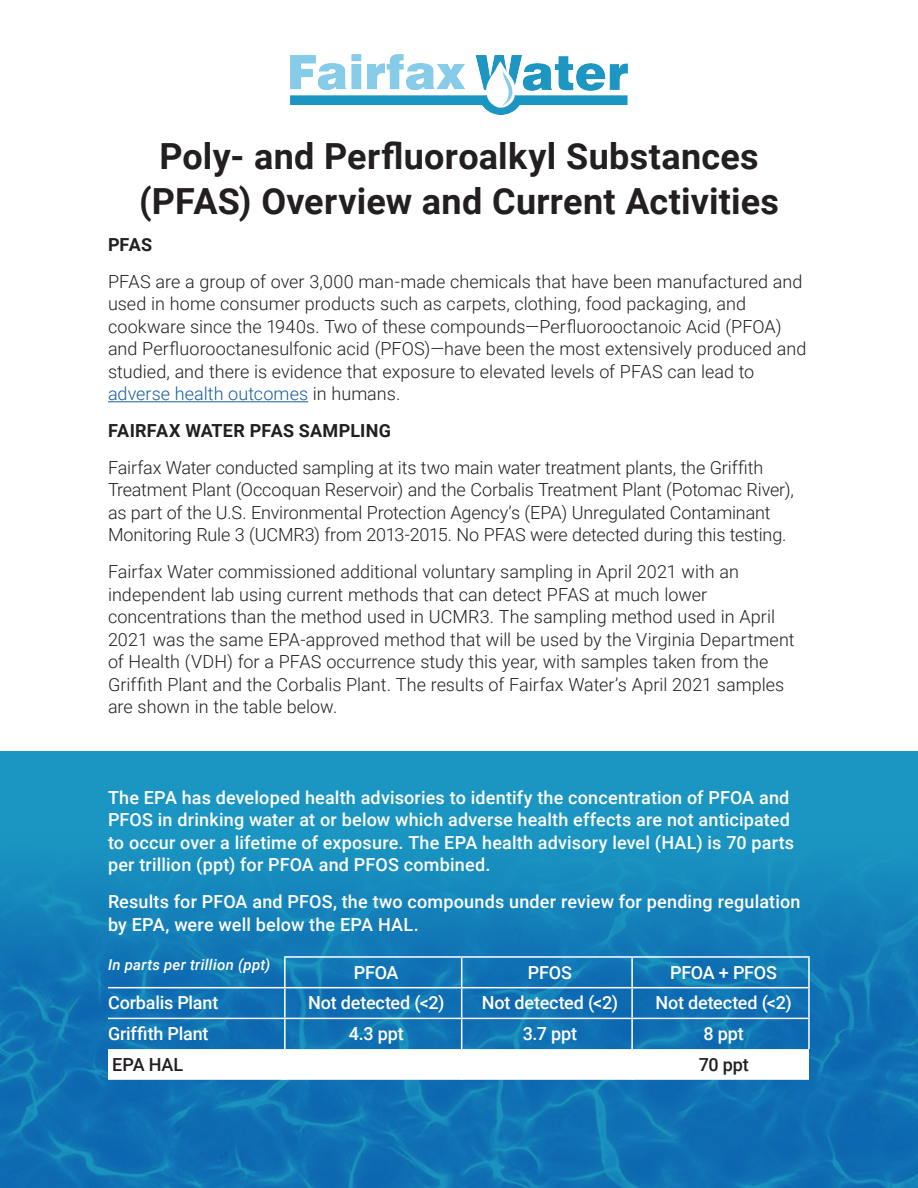
<style>
.page{position:relative;width:918px;height:1188px;background:#fff}
.page>*{position:absolute;margin:0;border:0;box-sizing:border-box;transform-origin:0 0}
.HZ_Caption{font:700 36px/45px "Roboto";letter-spacing:.005em;color:#231f20;text-align:center}
.HZ_Caption-2{font:300 18px/22.5px "Roboto";color:#231f20}
.HZ_Caption-3{font:500 18px/22.5px "Roboto";letter-spacing:.01em;color:#fff}
.HZ_Caption-4{font:700 18px "Roboto";letter-spacing:.005em;color:#231f20}
.HZ_Caption-5{font:500 18px "Roboto";letter-spacing:-.015em;color:#fff}
.HZ_Caption-6{font:500 18px "Roboto";letter-spacing:-.01em;color:#fff}
.HZ_Caption-7{font:500 18px "Roboto";letter-spacing:-.005em;color:#231f20}
.HZ_Caption-8{font:italic 500 15px "Roboto";letter-spacing:.025em;color:#fff}
.s1{color:#175d9e}
</style>
<div class="page">
<div style="left:0;top:752px;width:918px;height:436px;background:#1b96c2"></div>
<img style="left:0;top:869px;width:918px;height:319px">
<hr style="left:108px;top:401px;width:200px;height:1px;background:#175d9e">
<div style="left:108px;top:1049px;width:701px;height:31px;background:#fff"></div>
<hr style="left:284px;top:956px;width:178px;height:2px;background:#fff">
<hr style="left:462px;top:956px;width:170px;height:2px;background:#fff">
<hr style="left:632px;top:956px;width:178px;height:2px;background:#fff">
<hr style="left:808px;top:958px;width:2px;height:29px;background:#fff">
<hr style="left:462px;top:987px;width:170px;height:1px;background:#fff">
<hr style="left:632px;top:987px;width:178px;height:1px;background:#fff">
<hr style="left:808px;top:988px;width:2px;height:30px;background:#fff">
<hr style="left:462px;top:1018px;width:170px;height:1px;background:#fff">
<hr style="left:632px;top:1018px;width:178px;height:1px;background:#fff">
<hr style="left:808px;top:1019px;width:2px;height:30px;background:#fff">
<svg style="left:461px;top:958px;width:1px;height:29px"></svg>
<hr style="left:631px;top:958px;width:2px;height:29px;background:#fff">
<hr style="left:631px;top:988px;width:2px;height:30px;background:#fff">
<hr style="left:461px;top:1019px;width:1px;height:30px;background:#fff">
<hr style="left:631px;top:1019px;width:2px;height:30px;background:#fff">
<hr style="left:285px;top:987px;width:177px;height:1px;background:#fff">
<hr style="left:285px;top:1018px;width:177px;height:1px;background:#fff">
<hr style="left:461px;top:988px;width:1px;height:30px;background:#fff">
<hr style="left:284px;top:1019px;width:2px;height:30px;background:#fff">
<hr style="left:284px;top:988px;width:2px;height:30px;background:#fff">
<hr style="left:108px;top:1018px;width:177px;height:1px;background:#fff">
<hr style="left:284px;top:958px;width:2px;height:29px;background:#fff">
<hr style="left:108px;top:987px;width:177px;height:1px;background:#fff">
<hr style="left:284px;top:1049px;width:2px;height:31px;background:#fff">
<hr style="left:461px;top:1049px;width:1px;height:31px;background:#fff">
<hr style="left:631px;top:1049px;width:2px;height:31px;background:#fff">
<img style="left:290px;top:54px;width:338px;height:61px">
<p class="HZ_Caption" style="left:139px;top:133px;width:641px">Poly- and Perfluoroalkyl Substances (PFAS) Overview and Current Activities</p>
<p class="HZ_Caption-4" style="left:108px;top:232px;width:46px">PFAS</p>
<p class="HZ_Caption-2" style="left:108px;top:270px;width:700px">PFAS are a group of over 3,000 man-made chemicals that have been manufactured and used in home consumer products such as carpets, clothing, food packaging, and cookware since the 1940s. Two of these compounds—Perfluorooctanoic Acid (PFOA) and Perfluorooctanesulfonic acid (PFOS)—have been the most extensively produced and studied, and there is evidence that exposure to elevated levels of PFAS can lead to <span class="s1">adverse health outcomes</span> in humans.</p>
<p class="HZ_Caption-4" style="left:108px;top:418px;width:284px">FAIRFAX WATER PFAS SAMPLING</p>
<p class="HZ_Caption-2" style="left:108px;top:456px;width:687px">Fairfax Water conducted sampling at its two main water treatment plants, the Griffith Treatment Plant (Occoquan Reservoir) and the Corbalis Treatment Plant (Potomac River), as part of the U.S. Environmental Protection Agency’s (EPA) Unregulated Contaminant Monitoring Rule 3 (UCMR3) from 2013-2015. No PFAS were detected during this testing.</p>
<p class="HZ_Caption-2" style="left:108px;top:560px;width:688px">Fairfax Water commissioned additional voluntary sampling in April 2021 with an independent lab using current methods that can detect PFAS at much lower concentrations than the method used in UCMR3. The sampling method used in April 2021 was the same EPA-approved method that will be used by the Virginia Department of Health (VDH) for a PFAS occurrence study this year, with samples taken from the Griffith Plant and the Corbalis Plant. The results of Fairfax Water’s April 2021 samples are shown in the table below.</p>
<p class="HZ_Caption-3" style="left:108px;top:785px;width:688px">The EPA has developed health advisories to identify the concentration of PFOA and PFOS in drinking water at or below which adverse health effects are not anticipated to occur over a lifetime of exposure. The EPA health advisory level (HAL) is 70 parts per trillion (ppt) for PFOA and PFOS combined.</p>
<p class="HZ_Caption-3" style="left:108px;top:890px;width:694px">Results for PFOA and PFOS, the two compounds under review for pending regulation by EPA, were well below the EPA HAL.</p>
<p class="HZ_Caption-8" style="left:108px;top:955px;width:164px">In parts per trillion (ppt)</p>
<p class="HZ_Caption-3" style="left:354px;top:960px;width:46px">PFOA</p>
<p class="HZ_Caption-3" style="left:528px;top:960px;width:45px">PFOS</p>
<p class="HZ_Caption-5" style="left:670px;top:960px;width:108px">PFOA + PFOS</p>
<p class="HZ_Caption-5" style="left:108px;top:990px;width:112px">Corbalis Plant</p>
<p class="HZ_Caption-3" style="left:308px;top:991px;width:138px">Not detected (&lt;2)</p>
<p class="HZ_Caption-3" style="left:482px;top:991px;width:138px">Not detected (&lt;2)</p>
<p class="HZ_Caption-3" style="left:655px;top:991px;width:138px">Not detected (&lt;2)</p>
<p class="HZ_Caption-6" style="left:108px;top:1021px;width:102px">Griffith Plant</p>
<p class="HZ_Caption-3" style="left:349px;top:1022px;width:57px">4.3 ppt</p>
<p class="HZ_Caption-3" style="left:523px;top:1022px;width:56px">3.7 ppt</p>
<p class="HZ_Caption-3" style="left:703px;top:1022px;width:42px">8 ppt</p>
<p class="HZ_Caption-7" style="left:112px;top:1052px;width:73px">EPA HAL</p>
<p class="HZ_Caption-7" style="left:699px;top:1052px;width:52px">70 ppt</p>
</div>
